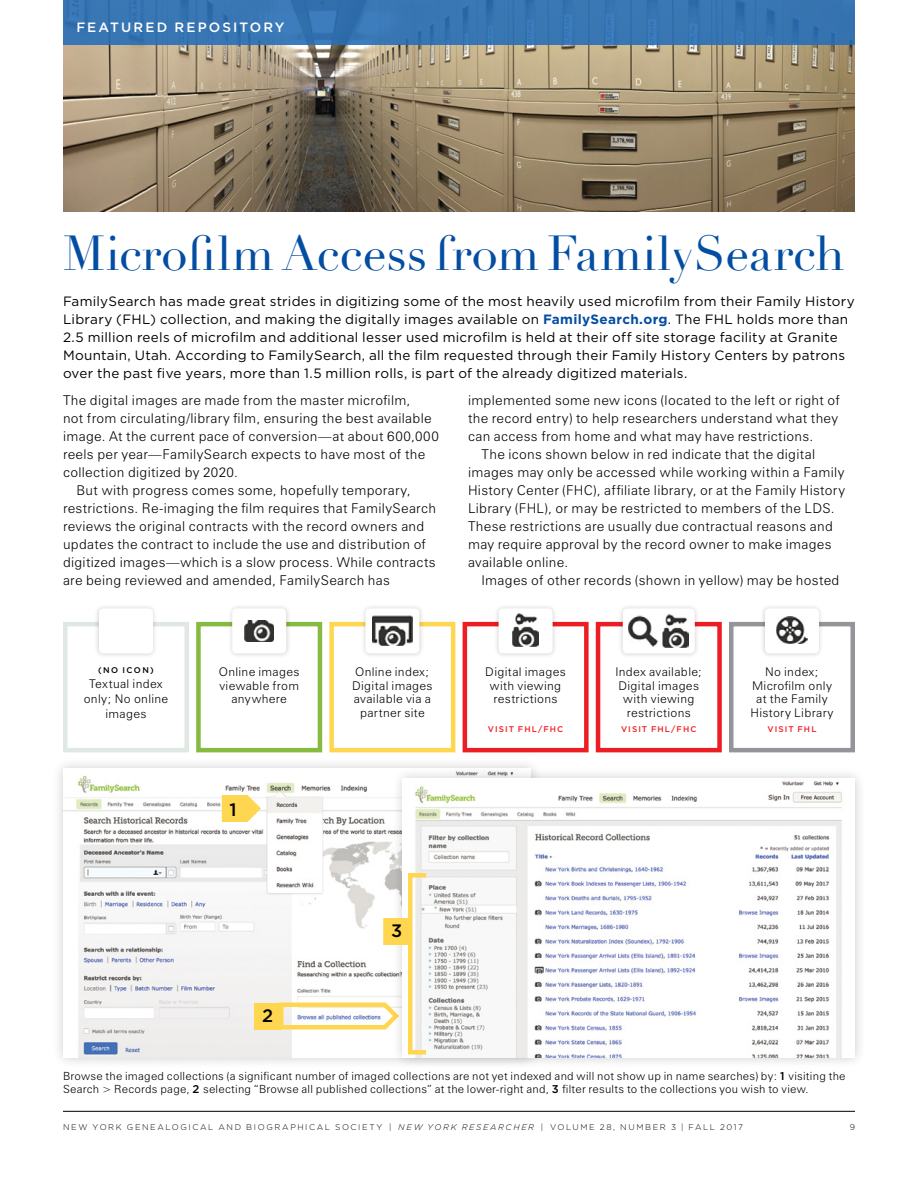
<style>
.page{position:relative;width:918px;height:1188px;background:#fff}
.page>*{position:absolute;margin:0;border:0;box-sizing:border-box;transform-origin:0 0}
.NYGB_Header-A___Dido{font:48px "Didot";letter-spacing:-.005em;color:#034ea2}
.NYGB_Header-C___Goth{font:500 18px "Gotham HTF";color:#000}
.NYGB_Body_Text___San{font:300 13.5px/18px "Zurich BT";letter-spacing:.02em;color:#000}
.NYGB_Body_Text___Int{font:13.5px/18px "Gotham HTF";letter-spacing:.02em;color:#000}
.t1{font:500 13.5px "Gotham";letter-spacing:.16em;color:#fff}
.NYGB_Body_Text___San-2{font:300 12px/13.5px "Zurich BT";letter-spacing:.025em;color:#000;text-align:center}
.NYGB_Photo_Caption{font:300 11.25px/13.5px "Zurich BT";letter-spacing:.02em;color:#000}
.t2{font:300 8.25px "Gotham HTF";letter-spacing:.195em;color:#000}
.NYGB_Body_Text___San-3{font:500 8.25px "Gotham";letter-spacing:.125em;color:#ed1d24}
.NYGB_Body_Text___San-4{font:500 8.25px "Gotham";letter-spacing:.17em;color:#000}
.s1{font-weight:700;color:#034ea2}
.s2{font-family:"Gotham";font-weight:500}
.s3{font-style:italic}
</style>
<div class="page">
<hr style="left:63px;top:1111px;width:792px;height:1px;background:#000">
<img style="left:63px;top:45px;width:792px;height:167px">
<div style="left:63px;top:0;width:792px;height:45px;background:#3876b3"></div>
<div style="left:196px;top:622px;width:126px;height:130px;border:4px solid #87ba40"></div>
<div style="left:227px;top:603px;width:64px;height:55px;background:#000;opacity:.2"></div>
<div style="left:232px;top:608px;width:54px;height:45px;background:#fff;border-radius:4px"></div>
<img style="left:245px;top:621px;width:29px;height:20px">
<div style="left:63px;top:622px;width:126px;height:130px;border:4px solid #dfe8e2"></div>
<div style="left:94px;top:603px;width:64px;height:55px;background:#000;opacity:.2"></div>
<div style="left:99px;top:608px;width:54px;height:45px;background:#fff;border-radius:4px"></div>
<div style="left:329px;top:622px;width:126px;height:130px;border:4px solid #ffd64f"></div>
<div style="left:360px;top:603px;width:65px;height:55px;background:#f5f5f5"></div>
<div style="left:365px;top:608px;width:54px;height:45px;background:#fff;border-radius:4px"></div>
<img style="left:373px;top:616px;width:39px;height:30px">
<div style="left:596px;top:622px;width:126px;height:130px;border:4px solid #ed1d24"></div>
<div style="left:618px;top:603px;width:82px;height:55px;background:#f5f4f4"></div>
<div style="left:623px;top:608px;width:72px;height:45px;background:#fff;border-radius:4px"></div>
<img style="left:629px;top:615px;width:60px;height:32px">
<div style="left:729px;top:622px;width:126px;height:130px;border:4px solid #939598"></div>
<div style="left:760px;top:603px;width:64px;height:55px;background:#000;opacity:.2"></div>
<div style="left:765px;top:608px;width:54px;height:45px;background:#fff;border-radius:4px"></div>
<img style="left:776px;top:617px;width:32px;height:27px">
<div style="left:463px;top:622px;width:126px;height:130px;border:4px solid #ed1d24"></div>
<div style="left:494px;top:603px;width:64px;height:55px;background:#f5f5f5"></div>
<div style="left:499px;top:608px;width:54px;height:45px;background:#fff;border-radius:4px"></div>
<img style="left:512px;top:614px;width:27px;height:33px">
<div style="left:52px;top:757px;width:491px;height:312px;background:#000;opacity:.2"></div>
<img style="left:63px;top:768px;width:328px;height:290px">
<div style="left:254px;top:1003px;width:27px;height:27px;background:#ffd64f"></div>
<svg style="left:220px;top:793px;width:44px;height:31px"></svg>
<div style="left:391px;top:767px;width:476px;height:302px;background:#000;opacity:.2"></div>
<img style="left:403px;top:779px;width:452px;height:279px">
<svg style="left:277px;top:871px;width:153px;height:186px"></svg>
<div style="left:385px;top:920px;width:23px;height:23px;background:#ffd64f"></div>
<div style="left:383px;top:918px;width:27px;height:27px;border:4px solid #ffd64f"></div>
<p class="t1" style="left:76px;top:18px;width:210px">FEATURED REPOSITORY</p>
<p class="NYGB_Header-A___Dido" style="left:63px;top:225px;width:783px">Microfilm Access from FamilySearch</p>
<p class="NYGB_Body_Text___Int" style="left:63px;top:292px;width:793px">FamilySearch has made great strides in digitizing some of the most heavily used microfilm from their Family History Library (FHL) collection, and making the digitally images available on <span class="s1">FamilySearch.org</span>. The FHL holds more than 2.5 million reels of microfilm and additional lesser used microfilm is held at their off site storage facility at Granite Mountain, Utah. According to FamilySearch, all the film requested through their Family History Centers by patrons over the past five years, more than 1.5 million rolls, is part of the already digitized materials.</p>
<p class="NYGB_Body_Text___San" style="left:63px;top:391px;width:377px">The digital images are made from the master microfilm,<br>not from circulating/library film, ensuring the best available image. At the current pace of conversion—at about 600,000 reels per year—FamilySearch expects to have most of the collection digitized by 2020.</p>
<p class="NYGB_Body_Text___San" style="left:63px;top:481px;width:375px;text-indent:14px">But with progress comes some, hopefully temporary, restrictions. Re-imaging the film requires that FamilySearch reviews the original contracts with the record owners and updates the contract to include the use and distribution of digitized images—which is a slow process. While contracts are being reviewed and amended, FamilySearch has</p>
<p class="NYGB_Body_Text___San" style="left:468px;top:391px;width:373px">implemented some new icons (located to the left or right of the record entry) to help researchers understand what they can access from home and what may have restrictions.</p>
<p class="NYGB_Body_Text___San" style="left:468px;top:445px;width:379px;text-indent:14px">The icons shown below in red indicate that the digital images may only be accessed while working within a Family History Center (FHC), affiliate library, or at the Family History Library (FHL), or may be restricted to members of the LDS.<br>These restrictions are usually due contractual reasons and may require approval by the record owner to make images available online.</p>
<p class="NYGB_Body_Text___San" style="left:482px;top:571px;width:359px">Images of other records (shown in yellow) may be hosted</p>
<p class="NYGB_Body_Text___San-4" style="left:98px;top:665px;width:57px">(NO ICON)</p>
<p class="NYGB_Body_Text___San-2" style="left:84px;top:677px;width:86px;line-height:15px">Textual index only; No online images</p>
<p class="NYGB_Body_Text___San-2" style="left:219px;top:665px;width:82px">Online images viewable from anywhere</p>
<p class="NYGB_Header-C___Goth" style="left:229px;top:799px;width:9px">1</p>
<p class="NYGB_Header-C___Goth" style="left:262px;top:1006px;width:13px">2</p>
<p class="NYGB_Body_Text___San-2" style="left:352px;top:665px;width:82px">Online index;<br>Digital images available via a partner site</p>
<p class="NYGB_Body_Text___San-2" style="left:615px;top:665px;width:88px">Index available;<br>Digital images with viewing restrictions</p>
<p class="NYGB_Body_Text___San-3" style="left:621px;top:723px;width:77px">VISIT FHL/FHC</p>
<p class="NYGB_Body_Text___San-2" style="left:485px;top:665px;width:82px">Digital images with viewing restrictions</p>
<p class="NYGB_Body_Text___San-3" style="left:488px;top:723px;width:77px">VISIT FHL/FHC</p>
<p class="NYGB_Body_Text___San-2" style="left:751px;top:665px;width:84px">No index;<br>Microfilm only at the Family<br>History Library</p>
<p class="NYGB_Body_Text___San-3" style="left:768px;top:723px;width:50px">VISIT FHL</p>
<p class="NYGB_Header-C___Goth" style="left:391px;top:921px;width:13px">3</p>
<p class="NYGB_Photo_Caption" style="left:63px;top:1069px;width:784px">Browse the imaged collections (a significant number of imaged collections are not yet indexed and will not show up in name searches) by: <span class="s2">1</span> visiting the<br>Search &gt; Records page, <span class="s2">2</span> selecting “Browse all published collections” at the lower-right and, <span class="s2">3</span> filter results to the collections you wish to view.</p>
<p class="t2" style="left:63px;top:1122px;width:681px">NEW YORK GENEALOGICAL AND BIOGRAPHICAL SOCIETY | <span class="s3">NEW YORK RESEARCHER</span> | VOLUME 28, NUMBER 3 | FALL 2017</p>
<p class="t2" style="left:850px;top:1122px;width:7px">9</p>
</div>
